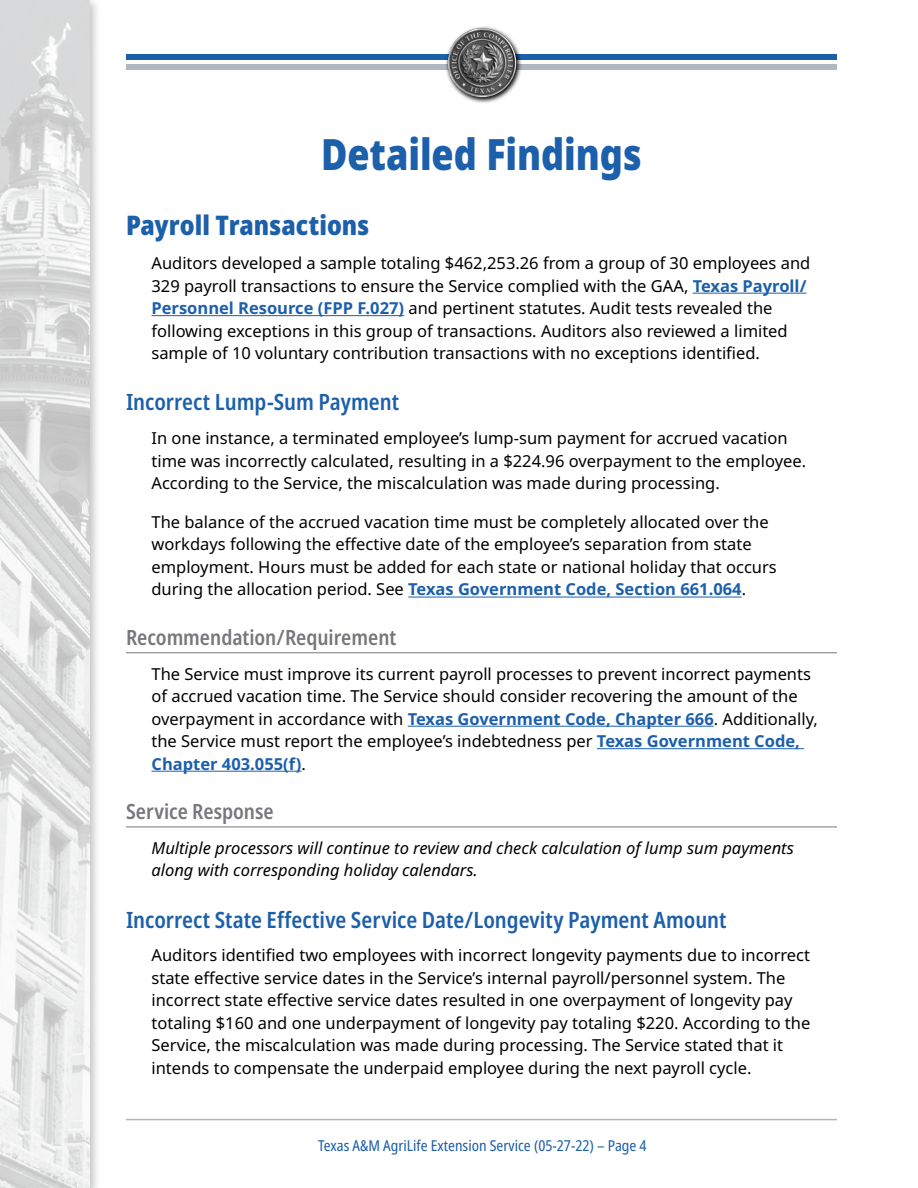
<style>
.page{position:relative;width:918px;height:1188px;background:#fff}
.page>*{position:absolute;margin:0;border:0;box-sizing:border-box;transform-origin:0 0}
.t1{font:900 43.2px "Noto Sans";letter-spacing:-.005em;color:#1c5fab;scale:.83 1}
.t2{font:900 condensed 27px "Noto Sans";color:#1c5fab}
.t3{font:600 condensed 22.5px "Noto Sans";color:#1c5fab}
.t4{font:600 condensed 21px "Noto Sans";color:#77787b}
.t5{font:16.5px/22.5px "Noto Sans";color:#000}
.t6{font:italic 16.5px/22.5px "Noto Sans";color:#000}
.t7{font:condensed 15px "Noto Sans";color:#1c5fab}
.s1{font-weight:700;color:#1c5fab}
</style>
<div class="page">
<hr style="left:126px;top:1119px;width:711px;height:1px;background:#b0b7c1">
<div style="left:126px;top:54px;width:711px;height:5px;background:#1c5fab"></div>
<div style="left:126px;top:64px;width:711px;height:6px;background:#b0b7c1"></div>
<div style="left:0;top:0;width:101px;height:1188px;background:#000;opacity:.75"></div>
<img style="left:0;top:0;width:90px;height:1188px">
<svg style="left:472px;top:26px;width:50px;height:77px"></svg>
<img style="left:445px;top:27px;width:73px;height:74px">
<hr style="left:693px;top:293px;width:113px;height:1px;background:#1c5fab">
<hr style="left:152px;top:315px;width:252px;height:1px;background:#1c5fab">
<hr style="left:408px;top:597px;width:334px;height:1px;background:#1c5fab">
<hr style="left:126px;top:652px;width:711px;height:1px;background:#77787b">
<hr style="left:408px;top:726px;width:306px;height:1px;background:#1c5fab">
<hr style="left:597px;top:748px;width:207px;height:1px;background:#1c5fab">
<hr style="left:152px;top:771px;width:150px;height:1px;background:#1c5fab">
<hr style="left:126px;top:827px;width:711px;height:1px;background:#77787b">
<h1 class="t1" style="left:321px;top:121px;width:388px">Detailed Findings</h1>
<h2 class="t2" style="left:126px;top:205px;width:245px">Payroll Transactions</h2>
<p class="t5" style="left:152px;top:252px;width:660px">Auditors developed a sample totaling $462,253.26 from a group of 30 employees and 329 payroll transactions to ensure the Service complied with the GAA, <span class="s1">Texas Payroll/ Personnel Resource (FPP F.027)</span> and pertinent statutes. Audit tests revealed the following exceptions in this group of transactions. Auditors also reviewed a limited sample of 10 voluntary contribution transactions with no exceptions identified.</p>
<h3 class="t3" style="left:126px;top:386px;width:275px">Incorrect Lump-Sum Payment</h3>
<p class="t5" style="left:152px;top:427px;width:656px">In one instance, a terminated employee’s lump-sum payment for accrued vacation time was incorrectly calculated, resulting in a $224.96 overpayment to the employee.<br>According to the Service, the miscalculation was made during processing.</p>
<p class="t5" style="left:152px;top:511px;width:627px">The balance of the accrued vacation time must be completely allocated over the workdays following the effective date of the employee’s separation from state employment. Hours must be added for each state or national holiday that occurs during the allocation period. See <span class="s1">Texas Government Code, Section 661.064</span>.</p>
<p class="t4" style="left:126px;top:622px;width:272px">Recommendation/Requirement</p>
<p class="t5" style="left:152px;top:663px;width:668px">The Service must improve its current payroll processes to prevent incorrect payments of accrued vacation time. The Service should consider recovering the amount of the overpayment in accordance with <span class="s1">Texas Government Code, Chapter 666</span>. Additionally, the Service must report the employee’s indebtedness per <span class="s1">Texas Government Code, Chapter 403.055(f)</span>.</p>
<p class="t4" style="left:126px;top:797px;width:149px">Service Response</p>
<p class="t6" style="left:152px;top:837px;width:644px">Multiple processors will continue to review and check calculation of lump sum payments along with corresponding holiday calendars.</p>
<h3 class="t3" style="left:126px;top:903px;width:602px">Incorrect State Effective Service Date/Longevity Payment Amount</h3>
<p class="t5" style="left:152px;top:945px;width:660px">Auditors identified two employees with incorrect longevity payments due to incorrect state effective service dates in the Service’s internal payroll/personnel system. The incorrect state effective service dates resulted in one overpayment of longevity pay totaling $160 and one underpayment of longevity pay totaling $220. According to the Service, the miscalculation was made during processing. The Service stated that it intends to compensate the underpaid employee during the next payroll cycle.</p>
<p class="t7" style="left:318px;top:1135px;width:330px">Texas A&amp;M AgriLife Extension Service (05-27-22) – Page 4</p>
</div>
